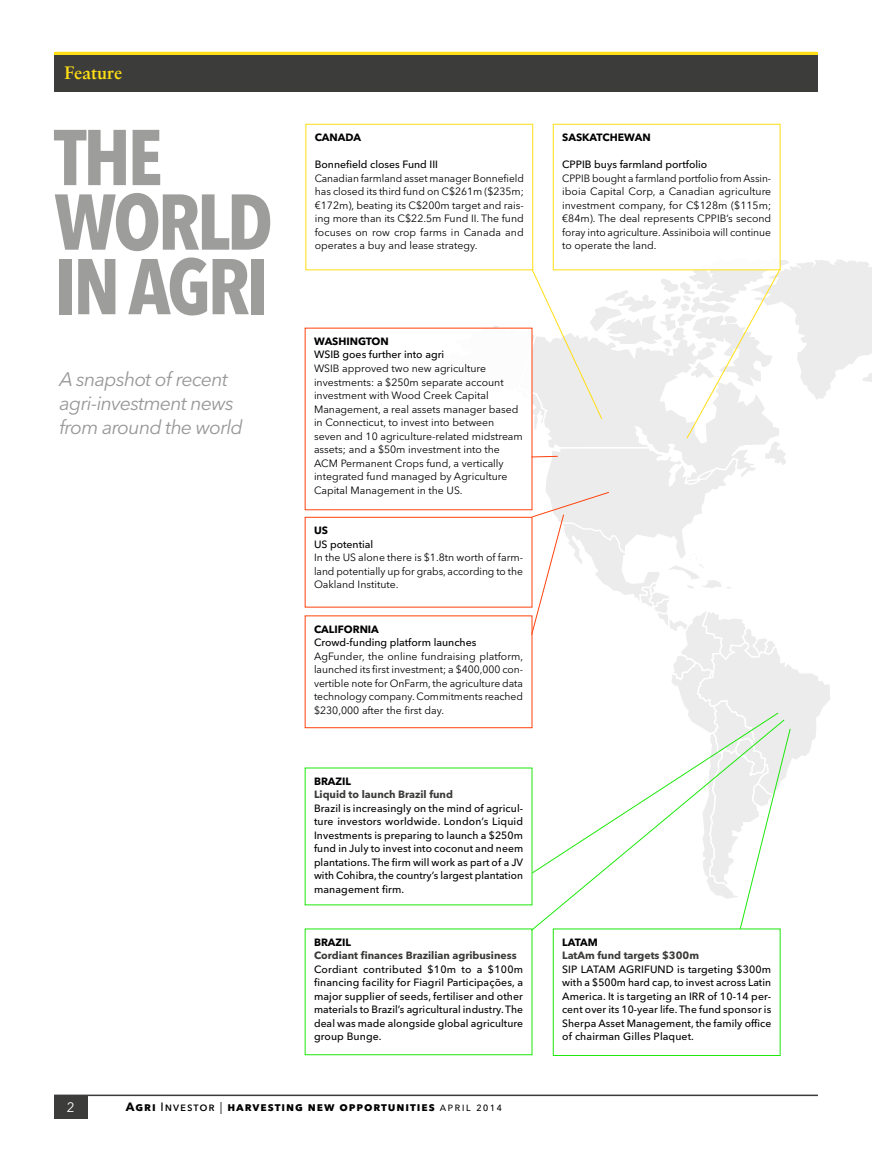
<style>
.page{position:relative;width:872px;height:1149px;background:#fff}
.page>*{position:absolute;margin:0;border:0;box-sizing:border-box;transform-origin:0 0}
.t1{font:700 condensed 78px/64.5px "Avenir Next LT Pro";letter-spacing:-.04em;color:#9d9d9c}
.t2{font:italic 19.5px/24px "Avenir Next LT Pro";letter-spacing:-.035em;color:#989797}
.t3{font:700 18px "Sabon LT Std";color:#ffde14}
.t4{font:13.5px "Avenir Next LT Pro";color:#fff}
.t5{font:700 12px "Avenir Next LT Pro";letter-spacing:.08em;color:#000}
.t6{font:10.5px/13.5px "Avenir Next LT Pro";color:#000;text-align:justify}
.t7{font:500 10.5px/13.5px "Avenir Next LT Pro";letter-spacing:.005em;color:#000;text-align:justify}
.t8{font:700 10.5px "Avenir Next LT Pro";color:#3c3c3b}
.t9{font:700 10.5px "Avenir Next LT Pro";color:#000}
.s1{font-weight:500}
.s2{font-weight:400}
</style>
<div class="page">
<div style="left:54px;top:1094px;width:33px;height:24px;background:#3c3c3b"></div>
<hr style="left:54px;top:52px;width:764px;height:4px;background:#ffde14">
<hr style="left:54px;top:1094px;width:764px;height:1px;background:#3c3c3b">
<div style="left:553px;top:124px;width:227px;height:146px;border:1px solid #ffde14"></div>
<div style="left:305px;top:124px;width:228px;height:146px;border:1px solid #ffde14"></div>
<div style="left:305px;top:516px;width:227px;height:91px;border:1px solid #ff420d"></div>
<svg style="left:530px;top:258px;width:342px;height:519px"></svg>
<svg style="left:530px;top:718px;width:255px;height:213px"></svg>
<div style="left:54px;top:55px;width:764px;height:36px;background:#3c3c3b"></div>
<h3 class="t3" style="left:64px;top:61px;width:59px">Feature</h3>
<h1 class="t1" style="left:54px;top:125px;width:220px">THE<br>WORLD<br>IN AGRI</h1>
<h2 class="t2" style="left:60px;top:367px;width:185px">A snapshot of recent agri-investment news from around the world</h2>
<p class="t9" style="left:315px;top:131px;width:48px">CANADA</p>
<p class="t7" style="left:315px;top:158px;width:125px">Bonnefield closes Fund III</p>
<p class="t6" style="left:315px;top:171px;width:211px">Canadian farmland asset manager Bonnefield has closed its third fund on C$261m ($235m; €172m), beating its C$200m target and rais&shy;ing more than its C$22.5m Fund II. The fund focuses on row crop farms in Canada and operates a buy and lease strategy.</p>
<p class="t9" style="left:314px;top:335px;width:76px">WASHINGTON</p>
<p class="t7" style="left:314px;top:348px;width:132px">WSIB goes further into agri</p>
<p class="t6" style="left:314px;top:361px;width:210px;text-align:left">WSIB approved two new agriculture investments: a $250m separate account investment with Wood Creek Capital Management, a real assets manager based in Connecticut, to invest into between seven and 10 agriculture-related midstream assets; and a $50m investment into the ACM Permanent Crops fund, a vertically integrated fund managed by Agriculture Capital Management in the US.</p>
<p class="t9" style="left:314px;top:524px;width:15px">US</p>
<p class="t7" style="left:314px;top:537px;width:61px">US potential</p>
<p class="t6" style="left:314px;top:550px;width:211px">In the US alone there is $1.8tn worth of farm&shy;land potentially up for grabs, according to the Oakland Institute.</p>
<p class="t9" style="left:314px;top:622px;width:66px">CALIFORNIA</p>
<p class="t7" style="left:314px;top:635px;width:164px">Crowd-funding platform launches</p>
<p class="t6" style="left:314px;top:649px;width:211px">AgFunder, the online fundraising platform, launched its first investment; a $400,000 con&shy;vertible note for OnFarm, the agriculture data technology company. Commitments reached $230,000 after the first day.</p>
<p class="t9" style="left:314px;top:774px;width:39px">BRAZIL</p>
<p class="t8" style="left:314px;top:788px;width:140px">Liquid to launch Brazil fund</p>
<p class="t7" style="left:314px;top:801px;width:211px">Brazil is increasingly on the mind of agricul&shy;ture investors worldwide. London’s Liquid Investments is preparing to launch a $250m fund in July to invest into coconut and neem plantations. The firm will work as part of a JV with Cohibra, the country’s largest plantation management firm.</p>
<p class="t9" style="left:314px;top:935px;width:39px">BRAZIL</p>
<p class="t8" style="left:314px;top:948px;width:204px">Cordiant finances Brazilian agribusiness</p>
<p class="t7" style="left:314px;top:962px;width:211px">Cordiant contributed $10m to a $100m financing facility for Fiagril Participações, a major supplier of seeds, fertiliser and other materials to Brazil’s agricultural industry. The deal was made alongside global agriculture group Bunge.</p>
<p class="t4" style="left:67px;top:1098px;width:9px">2</p>
<p class="t5" style="left:126px;top:1099px;width:378px">Agri <span class="s1">Investor</span> <span class="s2">|</span> harvesting new opportunities <span class="s2">april 2014</span></p>
<p class="t9" style="left:562px;top:131px;width:90px">SASKATCHEWAN</p>
<p class="t7" style="left:562px;top:158px;width:147px">CPPIB buys farmland portfolio</p>
<p class="t6" style="left:562px;top:171px;width:211px">CPPIB bought a farmland portfolio from Assin&shy;iboia Capital Corp, a Canadian agriculture investment company, for C$128m ($115m; €84m). The deal represents CPPIB’s second foray into agriculture. Assiniboia will continue to operate the land.</p>
<p class="t9" style="left:562px;top:935px;width:37px">LATAM</p>
<p class="t8" style="left:562px;top:948px;width:138px">LatAm fund targets $300m</p>
<p class="t7" style="left:562px;top:962px;width:211px">SIP LATAM AGRIFUND is targeting $300m with a $500m hard cap, to invest across Latin America. It is targeting an IRR of 10-14 per&shy;cent over its 10-year life. The fund sponsor is Sherpa Asset Management, the family office of chairman Gilles Plaquet.</p>
</div>
